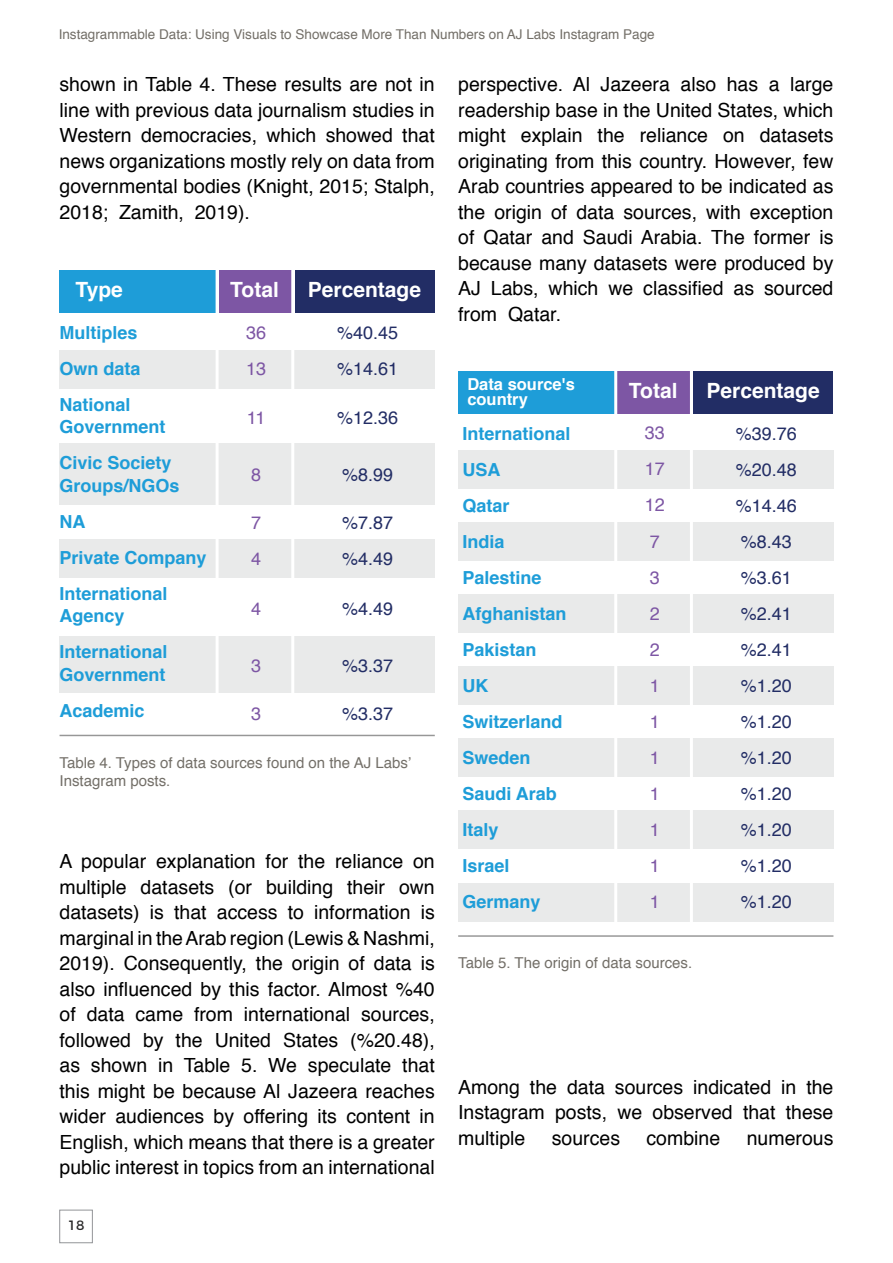
<style>
.page{position:relative;width:893px;height:1263px;background:#fff}
.page>*{position:absolute;margin:0;border:0;box-sizing:border-box;transform-origin:0 0}
.t1{font:700 21px "Helvetica";color:#fff}
.t2{font:19.5px/25.5px "Helvetica";color:#000;text-align:justify}
.t3{font:700 18px/36px "Helvetica";color:#1e9dd8}
.t4{font:18px/36px "Helvetica";color:#222d65}
.t5{font:18px/36px "Helvetica";color:#7d56a4}
.t6{font:700 16.5px/15px "Helvetica";color:#fff}
.t7{font:15px/18px "Helvetica";color:#736f68}
.t8{font:13.5px "Helvetica";color:#736f68}
.t9{font:13.5px "Montserrat";color:#292829}
</style>
<div class="page">
<div style="left:60px;top:1210px;width:33px;height:33px;border:1px solid #939598"></div>
<div style="left:60px;top:350px;width:375px;height:39px;background:#e9eaea"></div>
<div style="left:458px;top:450px;width:375px;height:39px;background:#e9eaea"></div>
<div style="left:458px;top:594px;width:375px;height:39px;background:#e9eaea"></div>
<div style="left:458px;top:738px;width:375px;height:39px;background:#e9eaea"></div>
<div style="left:458px;top:522px;width:375px;height:39px;background:#e9eaea"></div>
<div style="left:458px;top:666px;width:375px;height:39px;background:#e9eaea"></div>
<div style="left:458px;top:810px;width:375px;height:39px;background:#e9eaea"></div>
<div style="left:458px;top:883px;width:375px;height:39px;background:#e9eaea"></div>
<div style="left:60px;top:444px;width:375px;height:61px;background:#e9eaea"></div>
<div style="left:60px;top:539px;width:375px;height:38px;background:#e9eaea"></div>
<div style="left:60px;top:636px;width:375px;height:56px;background:#e9eaea"></div>
<div style="left:60px;top:270px;width:156px;height:43px;background:#1e9dd8"></div>
<div style="left:458px;top:371px;width:156px;height:43px;background:#1e9dd8"></div>
<div style="left:219px;top:270px;width:72px;height:43px;background:#7d56a4"></div>
<div style="left:617px;top:371px;width:73px;height:43px;background:#7d56a4"></div>
<div style="left:295px;top:270px;width:140px;height:43px;background:#222d65"></div>
<div style="left:693px;top:371px;width:140px;height:43px;background:#222d65"></div>
<hr style="left:216px;top:270px;width:3px;height:433px;background:#fff">
<hr style="left:614px;top:371px;width:3px;height:555px;background:#fff">
<hr style="left:291px;top:270px;width:3px;height:433px;background:#fff">
<hr style="left:690px;top:371px;width:3px;height:555px;background:#fff">
<hr style="left:60px;top:735px;width:375px;height:1px;background:#000">
<hr style="left:458px;top:935px;width:375px;height:2px;background:#000">
<p class="t8" style="left:59px;top:24px;width:598px">Instagrammable Data: Using Visuals to Showcase More Than Numbers on AJ Labs Instagram Page</p>
<p class="t2" style="left:60px;top:72px;width:377px">shown in Table 4. These results are not in line with previous data journalism studies in Western democracies, which showed that news organizations mostly rely on data from governmental bodies (Knight, 2015; Stalph, 2018; Zamith, 2019).</p>
<p class="t1" style="left:75px;top:273px;width:49px">Type</p>
<p class="t3" style="left:60px;top:315px;width:83px">Multiples<br>Own data<br>National</p>
<p class="t3" style="left:60px;top:409px;width:114px">Government<br>Civic Society</p>
<p class="t3" style="left:60px;top:468px;width:149px">Groups/NGOs<br>NA<br>Private Company<br>International</p>
<p class="t3" style="left:60px;top:598px;width:110px">Agency<br>International</p>
<p class="t3" style="left:60px;top:657px;width:108px">Government<br>Academic</p>
<p class="t1" style="left:230px;top:273px;width:50px">Total</p>
<p class="t5" style="left:246px;top:315px;width:22px">36<br>13</p>
<p class="t5" style="left:247px;top:401px;width:20px">11</p>
<p class="t5" style="left:251px;top:458px;width:12px">8</p>
<p class="t5" style="left:251px;top:506px;width:12px">7<br>4</p>
<p class="t5" style="left:251px;top:591px;width:12px">4</p>
<p class="t5" style="left:251px;top:648px;width:12px">3</p>
<p class="t5" style="left:251px;top:696px;width:12px">3</p>
<p class="t1" style="left:308px;top:273px;width:115px">Percentage</p>
<p class="t4" style="left:337px;top:315px;width:63px">%40.45 %14.61</p>
<p class="t4" style="left:337px;top:401px;width:63px">%12.36</p>
<p class="t4" style="left:342px;top:458px;width:53px">%8.99</p>
<p class="t4" style="left:342px;top:506px;width:53px">%7.87 %4.49</p>
<p class="t4" style="left:342px;top:591px;width:53px">%4.49</p>
<p class="t4" style="left:342px;top:648px;width:53px">%3.37</p>
<p class="t4" style="left:342px;top:696px;width:53px">%3.37</p>
<p class="t7" style="left:60px;top:754px;width:353px">Table 4. Types of data sources found on the AJ Labs’<br>Instagram posts.</p>
<p class="t2" style="left:60px;top:849px;width:377px">A popular explanation for the reliance on multiple datasets (or building their own datasets) is that access to information is marginal in the Arab region (Lewis &amp; Nashmi, 2019). Consequently, the origin of data is also influenced by this factor. Almost %40 of data came from international sources, followed by the United States (%20.48), as shown in Table 5. We speculate that this might be because Al Jazeera reaches wider audiences by offering its content in English, which means that there is a greater public interest in topics from an international</p>
<p class="t9" style="left:68px;top:1214px;width:18px">18</p>
<p class="t2" style="left:458px;top:72px;width:377px">perspective. Al Jazeera also has a large readership base in the United States, which might explain the reliance on datasets originating from this country. However, few Arab countries appeared to be indicated as the origin of data sources, with exception of Qatar and Saudi Arabia. The former is because many datasets were produced by AJ Labs, which we classified as sourced from Qatar.</p>
<p class="t6" style="left:467px;top:376px;width:109px">Data source's country</p>
<p class="t3" style="left:462px;top:415px;width:110px">International<br>USA<br>Qatar<br>India<br>Palestine<br>Afghanistan<br>Pakistan<br>UK<br>Switzerland<br>Sweden<br>Saudi Arab<br>Italy<br>Israel<br>Germany</p>
<p class="t1" style="left:629px;top:374px;width:50px">Total</p>
<p class="t5" style="left:645px;top:416px;width:22px">33<br>17<br>12<br>7<br>3<br>2<br>2<br>1<br>1<br>1<br>1<br>1<br>1<br>1</p>
<p class="t1" style="left:706px;top:374px;width:115px">Percentage</p>
<p class="t4" style="left:736px;top:416px;width:63px">%39.76 %20.48 %14.46 %8.43 %3.61 %2.41 %2.41 %1.20 %1.20 %1.20 %1.20 %1.20 %1.20 %1.20</p>
<p class="t7" style="left:458px;top:954px;width:236px">Table 5. The origin of data sources.</p>
<p class="t2" style="left:458px;top:1075px;width:377px">Among the data sources indicated in the Instagram posts, we observed that these multiple</p>
<p class="t2" style="left:552px;top:1126px;width:70px">sources</p>
<p class="t2" style="left:647px;top:1126px;width:75px">combine</p>
<p class="t2" style="left:747px;top:1126px;width:88px">numerous</p>
</div>
